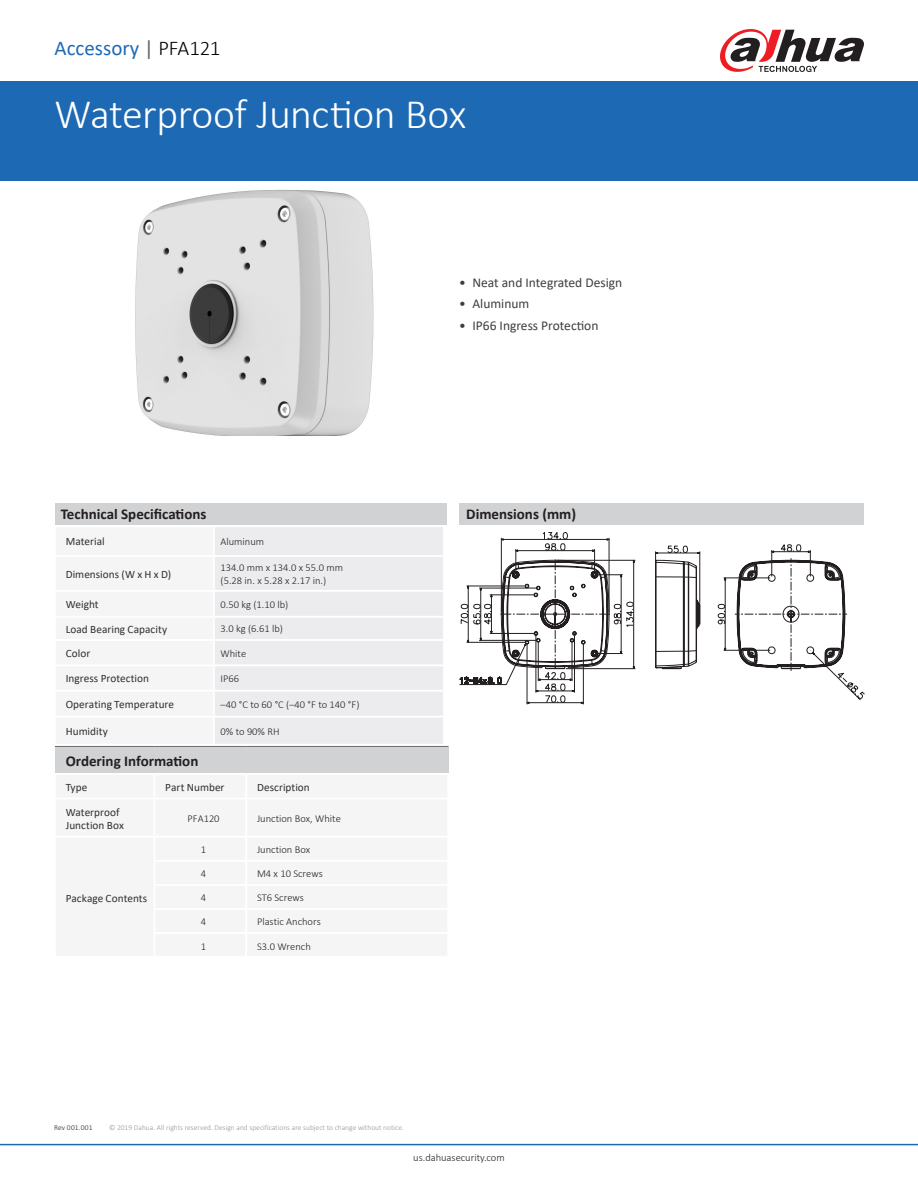
<style>
.page{position:relative;width:918px;height:1188px;background:#fff}
.page>*{position:absolute;margin:0;border:0;box-sizing:border-box;transform-origin:0 0}
.t1{font:300 42px "Calibri";letter-spacing:-.015em;color:#fff}
.t2{font:21px "Calibri";color:#1e69b4}
.Section_Heading{font:700 15px "Calibri";color:#231f20}
.t3{font:13.5px "Calibri";color:#3e3e3f}
.Specification_Catego{font:11.25px/13.5px "Calibri";letter-spacing:.005em;color:#312f30}
.Specification_Value{font:300 10.5px/12.6px "Calibri";color:#231f20}
.t4{font:300 7.5px "Calibri";color:#939598}
.t5{font:300 7.5px "Calibri";letter-spacing:.015em;color:#231f20}
.s1{color:#636366}
.s2{font-weight:300;color:#000}
</style>
<div class="page">
<div style="left:0;top:81px;width:918px;height:100px;background:#1e69b4"></div>
<div style="left:55px;top:503px;width:391px;height:22px;background:#d1d2d4"></div>
<hr style="left:0;top:1144px;width:918px;height:1px;background:#1e69b4">
<svg style="left:720px;top:29px;width:144px;height:43px"></svg>
<img style="left:135px;top:189px;width:239px;height:247px">
<div style="left:55px;top:526px;width:159px;height:30px;background:#f5f5f6"></div>
<div style="left:214px;top:526px;width:230px;height:30px;background:#ececee"></div>
<hr style="left:54px;top:525px;width:160px;height:2px;background:#fff">
<hr style="left:54px;top:527px;width:2px;height:28px;background:#fff">
<hr style="left:214px;top:525px;width:231px;height:2px;background:#fff">
<hr style="left:213px;top:527px;width:2px;height:28px;background:#fff">
<hr style="left:443px;top:527px;width:2px;height:28px;background:#fff">
<div style="left:459px;top:504px;width:405px;height:21px;background:#d1d2d4"></div>
<svg style="left:55px;top:532px;width:810px;height:242px"></svg>
<p class="t2" style="left:55px;top:34px;width:168px">Accessory <span class="s1">|</span> <span class="s2">PFA121</span></p>
<p class="t1" style="left:55px;top:88px;width:413px">Waterproof Junction Box</p>
<p class="t3" style="left:459px;top:273px;width:165px">• Neat and Integrated Design</p>
<p class="t3" style="left:459px;top:294px;width:72px">• Aluminum</p>
<p class="t3" style="left:459px;top:316px;width:141px">• IP66 Ingress Protection</p>
<p class="Section_Heading" style="left:61px;top:503px;width:147px">Technical Specifications</p>
<p class="Specification_Catego" style="left:66px;top:535px;width:40px">Material</p>
<p class="Specification_Value" style="left:221px;top:535px;width:45px">Aluminum</p>
<p class="Specification_Catego" style="left:66px;top:567px;width:107px">Dimensions (W x H x D)</p>
<p class="Specification_Value" style="left:221px;top:561px;width:124px">134.0 mm x 134.0 x 55.0 mm (5.28 in. x 5.28 x 2.17 in.)</p>
<p class="Specification_Catego" style="left:66px;top:597px;width:35px">Weight</p>
<p class="Specification_Value" style="left:221px;top:598px;width:69px">0.50 kg (1.10 lb)</p>
<p class="Specification_Catego" style="left:66px;top:622px;width:103px">Load Bearing Capacity</p>
<p class="Specification_Value" style="left:221px;top:622px;width:64px">3.0 kg (6.61 lb)</p>
<p class="Specification_Catego" style="left:66px;top:646px;width:26px">Color</p>
<p class="Specification_Value" style="left:221px;top:647px;width:27px">White</p>
<p class="Specification_Catego" style="left:66px;top:671px;width:85px">Ingress Protection</p>
<p class="Specification_Value" style="left:221px;top:672px;width:20px">IP66</p>
<p class="Specification_Catego" style="left:66px;top:697px;width:110px">Operating Temperature</p>
<p class="Specification_Value" style="left:221px;top:698px;width:140px">–40 °C to 60 °C (–40 °F to 140 °F)</p>
<p class="Specification_Catego" style="left:66px;top:724px;width:44px">Humidity</p>
<p class="Specification_Value" style="left:221px;top:725px;width:60px">0% to 90% RH</p>
<p class="Section_Heading" style="left:66px;top:751px;width:134px">Ordering Information</p>
<p class="Specification_Catego" style="left:66px;top:780px;width:23px">Type</p>
<p class="Specification_Catego" style="left:165px;top:780px;width:61px">Part Number</p>
<p class="Specification_Catego" style="left:257px;top:780px;width:54px">Description</p>
<p class="Specification_Catego" style="left:66px;top:805px;width:60px">Waterproof<br>Junction Box</p>
<p class="Specification_Value" style="left:188px;top:812px;width:34px">PFA120</p>
<p class="Specification_Value" style="left:257px;top:812px;width:85px">Junction Box, White</p>
<p class="Specification_Catego" style="left:66px;top:891px;width:83px">Package Contents</p>
<p class="Specification_Value" style="left:201px;top:843px;width:7px">1</p>
<p class="Specification_Value" style="left:257px;top:843px;width:55px">Junction Box</p>
<p class="Specification_Value" style="left:201px;top:867px;width:7px">4</p>
<p class="Specification_Value" style="left:257px;top:867px;width:67px">M4 x 10 Screws</p>
<p class="Specification_Value" style="left:201px;top:891px;width:7px">4</p>
<p class="Specification_Value" style="left:257px;top:891px;width:48px">ST6 Screws</p>
<p class="Specification_Value" style="left:201px;top:916px;width:7px">4</p>
<p class="Specification_Value" style="left:257px;top:916px;width:65px">Plastic Anchors</p>
<p class="Specification_Value" style="left:201px;top:940px;width:7px">1</p>
<p class="Specification_Value" style="left:257px;top:940px;width:55px">S3.0 Wrench</p>
<p class="Section_Heading" style="left:466px;top:503px;width:111px">Dimensions (mm)</p>
<p class="t5" style="left:54px;top:1123px;width:40px">Rev 001.001</p>
<p class="t4" style="left:109px;top:1123px;width:296px">© 2019 Dahua. All rights reserved. Design and specifications are subject to change without notice.</p>
<p class="Specification_Value" style="left:413px;top:1151px;width:93px">us.dahuasecurity.com</p>
</div>
